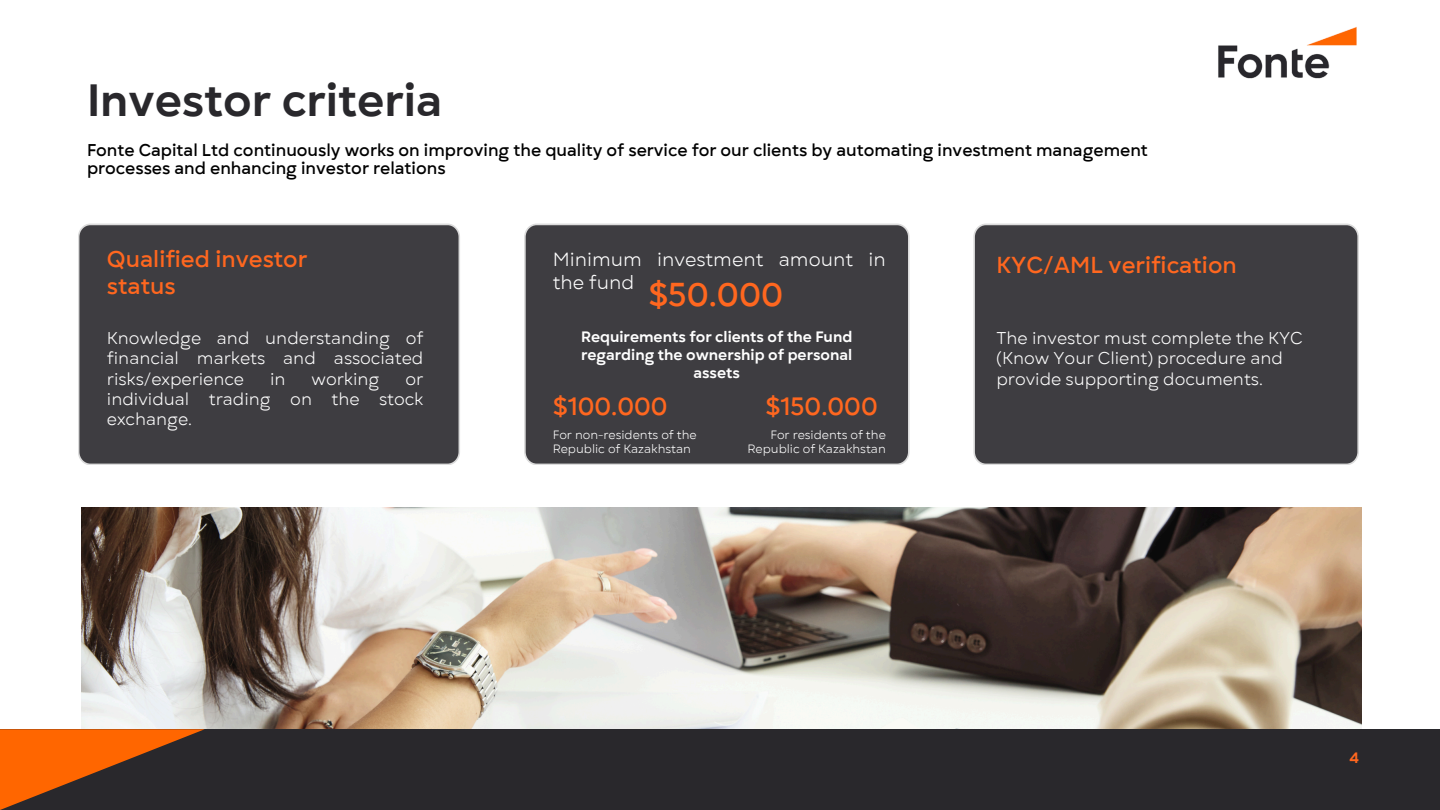
<style>
.page{position:relative;width:1440px;height:810px;background:#fff}
.page>*{position:absolute;margin:0;border:0;box-sizing:border-box;transform-origin:0 0}
.t1{font:700 45px "Gogh";color:#29282c}
.t2{font:500 33px "Gogh";color:#ff671f}
.t3{font:500 25px "Gogh";color:#ff671f}
.t4{font:500 23px/27px "Gogh";color:#ff671f}
.t5{font:19px/22.5px "Gogh";color:#fff}
.t6{font:17px/20.2px "Gogh";color:#fff;text-align:justify}
.t7{font:500 17px/18px "Gogh";color:#000}
.t8{font:700 15px/18px "Gogh";color:#fff;text-align:center}
.t9{font:700 15px "Gogh";color:#ff671f}
.t10{font:12px/14.2px "Gogh";color:#fff}
</style>
<div class="page">
<img style="left:1218px;top:27px;width:139px;height:52px">
<div style="left:0;top:729px;width:1440px;height:81px;background:#29282c"></div>
<svg style="left:0;top:729px;width:205px;height:81px"></svg>
<img style="left:81px;top:507px;width:1281px;height:222px">
<div style="left:78px;top:224px;width:382px;height:241px;background:#3e3d41"></div>
<div style="left:973px;top:224px;width:386px;height:241px;background:#3e3d41"></div>
<div style="left:524px;top:224px;width:385px;height:241px;background:#3e3d41"></div>
<p class="t1" style="left:87px;top:85px;width:357px">Investor criteria</p>
<h5 class="t7" style="left:87px;top:143px;width:1062px">Fonte Capital Ltd continuously works on improving the quality of service for our clients by automating investment management processes and enhancing investor relations</h5>
<h5 class="t4" style="left:107px;top:249px;width:202px">Qualified investor status</h5>
<h4 class="t6" style="left:107px;top:331px;width:318px">Knowledge and understanding of financial markets and associated risks/experience</h4>
<h4 class="t6" style="left:270px;top:371px;width:17px">in</h4>
<h4 class="t6" style="left:312px;top:371px;width:69px">working</h4>
<h4 class="t6" style="left:107px;top:371px;width:318px;text-indent:299px">or individual trading on the stock exchange.</h4>
<p class="t5" style="left:553px;top:251px;width:335px">Minimum investment amount in the fund</p>
<h3 class="t2" style="left:648px;top:283px;width:136px">$50.000</h3>
<h3 class="t8" style="left:581px;top:330px;width:273px">Requirements for clients of the Fund regarding the ownership of personal assets</h3>
<p class="t3" style="left:553px;top:398px;width:116px">$100.000</p>
<h3 class="t3" style="left:766px;top:398px;width:114px">$150.000</h3>
<h5 class="t10" style="left:553px;top:429px;width:146px">For non-residents of the<br>Republic of Kazakhstan</h5>
<p class="t10" style="left:747px;top:429px;width:140px;text-align:right">For residents of the<br>Republic of Kazakhstan</p>
<h6 class="t4" style="left:996px;top:255px;width:242px">KYC/AML verification</h6>
<h2 class="t6" style="left:996px;top:331px;width:308px;text-align:left">The investor must complete the KYC (Know Your Client) procedure and provide supporting documents.</h2>
<h3 class="t9" style="left:1349px;top:753px;width:11px">4</h3>
</div>
